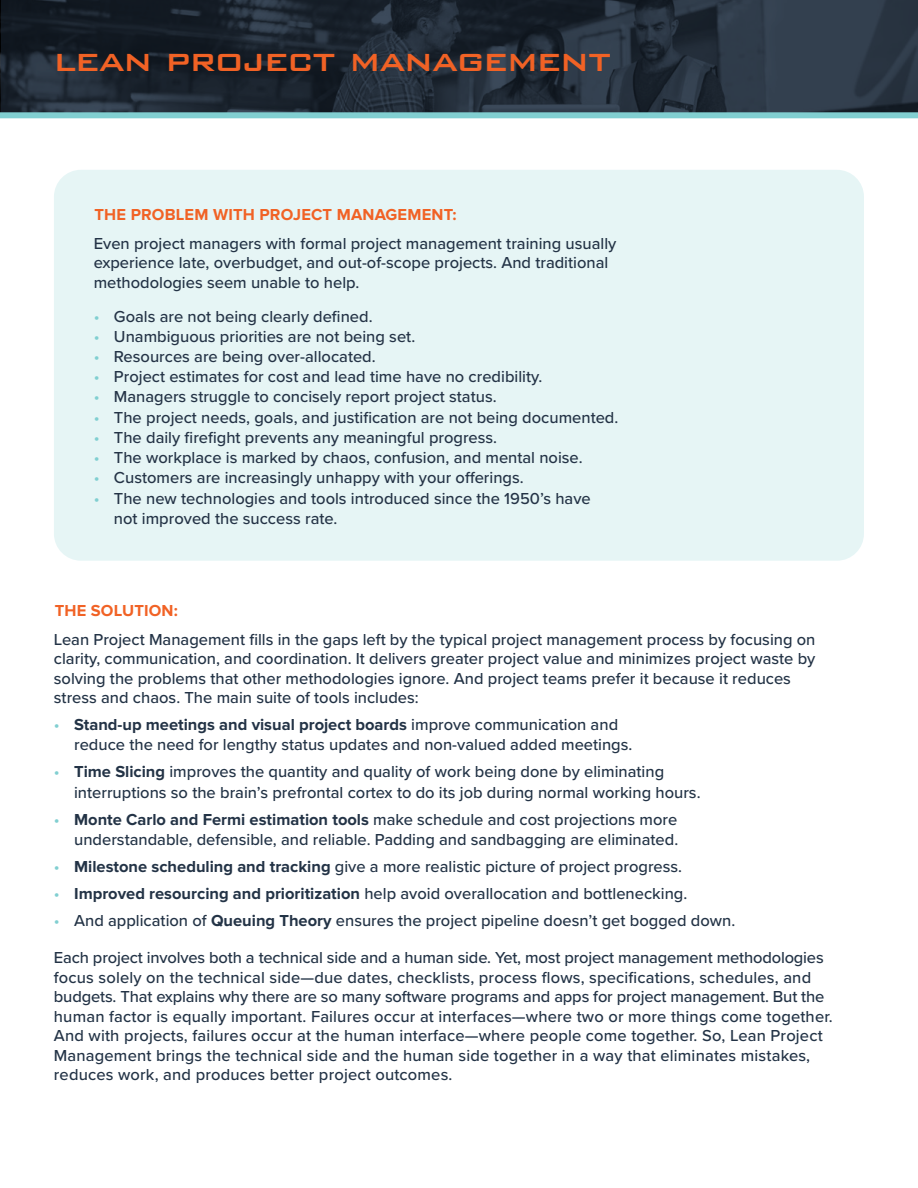
<style>
.page{position:relative;width:918px;height:1188px;background:#fff}
.page>*{position:absolute;margin:0;border:0;box-sizing:border-box;transform-origin:0 0}
.t1{font:500 40.5px "Bank Gothic BT";letter-spacing:-.03em;color:#f16225}
.t2{font:500 16.5px/19.5px "Proxima Nova";color:#233346}
.t3{font:500 16.5px/20.2px "Proxima Nova";color:#243346}
.t4{font:700 16.5px "Proxima Nova";letter-spacing:.01em;color:#f16225}
.s1{color:#81cfd1}
.s2{font-weight:700}
</style>
<div class="page">
<div style="left:54px;top:170px;width:810px;height:391px;background:#e6f5f5;border-radius:27px"></div>
<svg style="left:1px;top:0;width:917px;height:112px;background:#222c38"></svg>
<div style="left:0;top:112px;width:918px;height:6px;background:#81cfd1"></div>
<h1 class="t1" style="left:54px;top:39px;width:559px">lean project management</h1>
<p class="t4" style="left:95px;top:205px;width:364px">THE PROBLEM WITH PROJECT MANAGEMENT:</p>
<p class="t2" style="left:94px;top:233px;width:524px">Even project managers with formal project management training usually experience late, overbudget, and out-of-scope projects. And traditional methodologies seem unable to help.</p>
<p class="t3" style="left:94px;top:305px;width:280px"><span class="s1">•</span> Goals are not being clearly defined.</p>
<p class="t3" style="left:94px;top:326px;width:323px"><span class="s1">•</span> Unambiguous priorities are not being set.</p>
<p class="t3" style="left:94px;top:346px;width:284px"><span class="s1">•</span> Resources are being over-allocated.</p>
<p class="t3" style="left:94px;top:366px;width:450px"><span class="s1">•</span> Project estimates for cost and lead time have no credibility.</p>
<p class="t3" style="left:94px;top:386px;width:404px"><span class="s1">•</span> Managers struggle to concisely report project status.</p>
<p class="t3" style="left:94px;top:407px;width:526px"><span class="s1">•</span> The project needs, goals, and justification are not being documented.</p>
<p class="t3" style="left:94px;top:427px;width:405px"><span class="s1">•</span> The daily firefight prevents any meaningful progress.</p>
<p class="t3" style="left:94px;top:447px;width:490px"><span class="s1">•</span> The workplace is marked by chaos, confusion, and mental noise.</p>
<p class="t3" style="left:94px;top:467px;width:432px"><span class="s1">•</span> Customers are increasingly unhappy with your offerings.</p>
<p class="t3" style="left:114px;top:488px;width:478px;text-indent:-20px"><span class="s1">•</span> The new technologies and tools introduced since the 1950’s have not improved the success rate.</p>
<p class="t4" style="left:55px;top:601px;width:125px">THE SOLUTION:</p>
<p class="t2" style="left:54px;top:629px;width:763px">Lean Project Management fills in the gaps left by the typical project management process by focusing on clarity, communication, and coordination. It delivers greater project value and minimizes project waste by solving the problems that other methodologies ignore. And project teams prefer it because it reduces stress and chaos. The main suite of tools includes:</p>
<p class="t2" style="left:74px;top:714px;width:560px;line-height:20.2px;text-indent:-20px"><span class="s1">•</span> <span class="s2">Stand-up meetings and visual project boards</span> improve communication and reduce the need for lengthy status updates and non-valued added meetings.</p>
<p class="t2" style="left:74px;top:761px;width:628px;line-height:20.2px;text-indent:-20px"><span class="s1">•</span> <span class="s2">Time Slicing</span> improves the quantity and quality of work being done by eliminating interruptions so the brain’s prefrontal cortex to do its job during normal working hours.</p>
<p class="t2" style="left:54px;top:808px;width:626px;line-height:20.2px;text-align:right"><span class="s1">•</span> <span class="s2">Monte Carlo and Fermi estimation tools</span> make schedule and cost projections more understandable, defensible, and reliable. Padding and sandbagging are eliminated.</p>
<p class="t2" style="left:54px;top:856px;width:630px"><span class="s1">•</span> <span class="s2">Milestone scheduling and tracking</span> give a more realistic picture of project progress.</p>
<p class="t2" style="left:54px;top:883px;width:635px"><span class="s1">•</span> <span class="s2">Improved resourcing and prioritization</span> help avoid overallocation and bottlenecking.</p>
<p class="t2" style="left:54px;top:910px;width:683px"><span class="s1">•</span> And application of <span class="s2">Queuing Theory</span> ensures the project pipeline doesn’t get bogged down.</p>
<p class="t2" style="left:54px;top:947px;width:780px">Each project involves both a technical side and a human side. Yet, most project management methodologies focus solely on the technical side—due dates, checklists, process flows, specifications, schedules, and budgets. That explains why there are so many software programs and apps for project management. But the human factor is equally important. Failures occur at interfaces—where two or more things come together.<br>And with projects, failures occur at the human interface—where people come together. So, Lean Project Management brings the technical side and the human side together in a way that eliminates mistakes, reduces work, and produces better project outcomes.</p>
</div>
